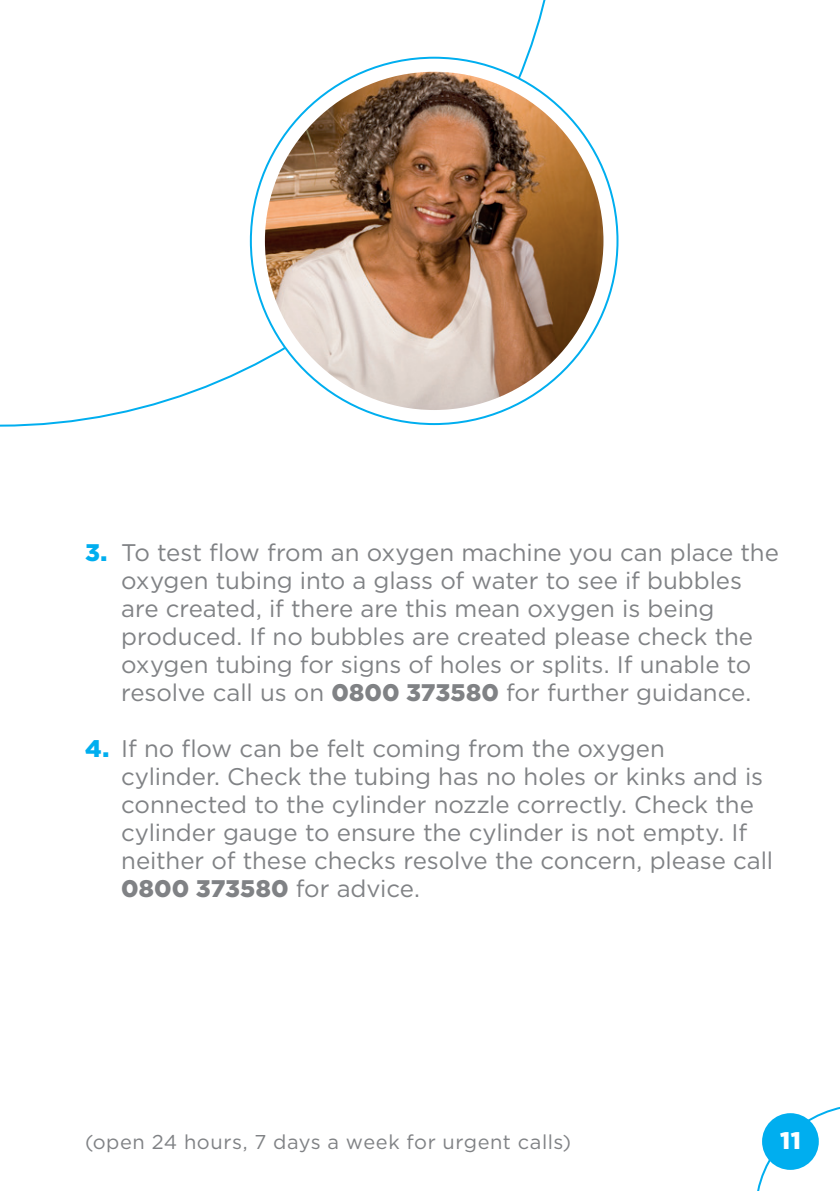
<style>
.page{position:relative;width:840px;height:1191px;background:#fff}
.page>*{position:absolute;margin:0;border:0;box-sizing:border-box;transform-origin:0 0}
.t1{font:24px/28px "Gotham";letter-spacing:-.005em;color:#808285}
.t2{font:900 24px "Gotham";color:#fff}
.t3{font:20px "Gotham";letter-spacing:.025em;color:#808285}
.s1{font-weight:900;color:#00aeef}
.s2{font-weight:900}
</style>
<div class="page">
<svg style="left:0;top:0;width:561px;height:426px"></svg>
<div style="left:251px;top:58px;width:366px;height:366px;background:#fff;border-radius:50%"></div>
<img style="left:265px;top:72px;width:338px;height:338px;border-radius:169px">
<svg style="left:757px;top:1107px;width:82px;height:84px"></svg>
<div style="left:761px;top:1113px;width:57px;height:56px;background:#00aeef;border-radius:50%"></div>
<p class="t1" style="left:121px;top:538px;width:659px;text-indent:-36px"><span class="s1">3.</span> To test flow from an oxygen machine you can place the oxygen tubing into a glass of water to see if bubbles are created, if there are this mean oxygen is being produced. If no bubbles are created please check the oxygen tubing for signs of holes or splits. If unable to resolve call us on <span class="s2">0800 373580</span> for further guidance.</p>
<p class="t1" style="left:121px;top:734px;width:653px;text-indent:-36px"><span class="s1">4.</span> If no flow can be felt coming from the oxygen<br>cylinder. Check the tubing has no holes or kinks and is connected to the cylinder nozzle correctly. Check the cylinder gauge to ensure the cylinder is not empty. If neither of these checks resolve the concern, please call <span class="s2">0800 373580</span> for advice.</p>
<p class="t3" style="left:85px;top:1131px;width:487px">(open 24 hours, 7 days a week for urgent calls)</p>
<p class="t2" style="left:779px;top:1126px;width:22px">11</p>
</div>
